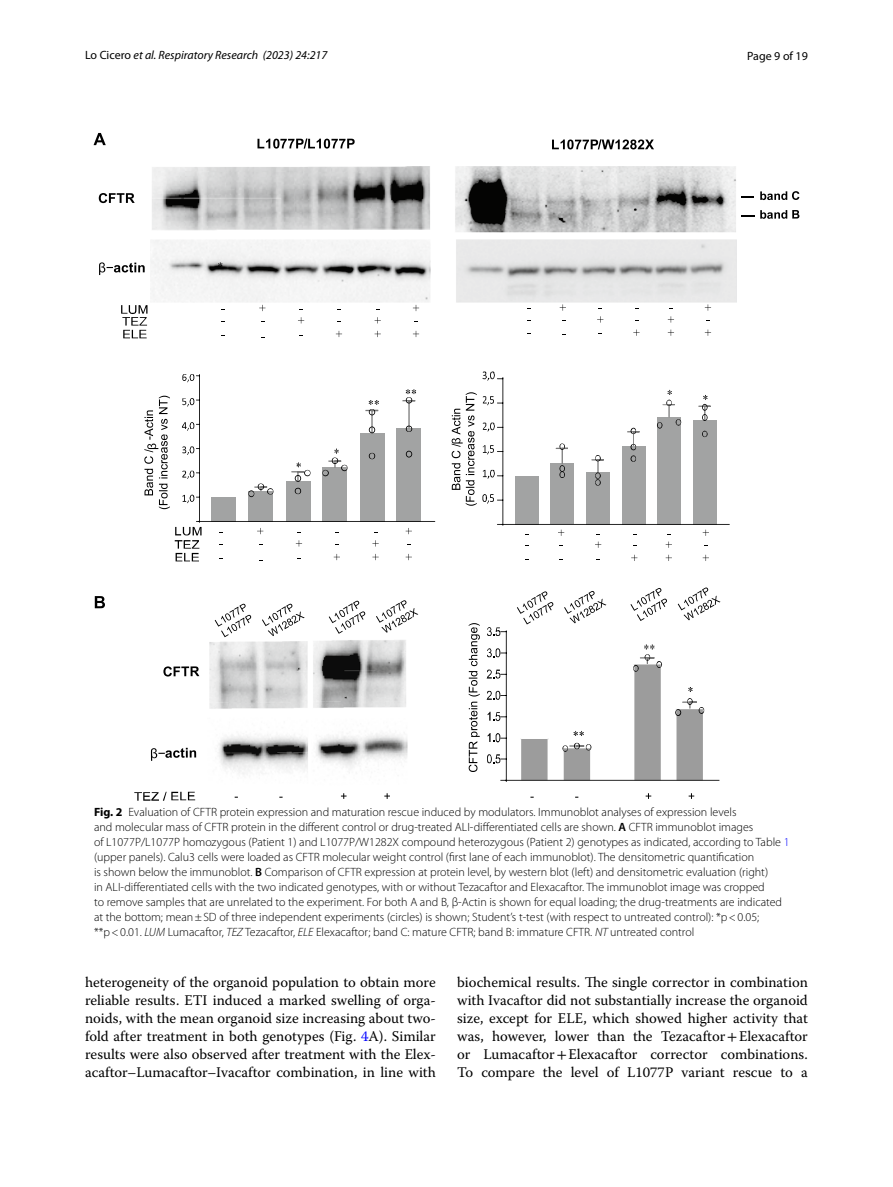
<style>
.page{position:relative;width:893px;height:1187px;background:#fff}
.page>*{position:absolute;margin:0;border:0;box-sizing:border-box;transform-origin:0 0}
.t1{font:14.7px/18px "Warnock Pro";color:#000;text-align:justify}
.t2{font:300 12px/15px "Myriad Pro";color:#000}
.t3{font:italic 12px "Myriad Pro";color:#000}
.t4{font:12px "Myriad Pro";color:#000}
.s1{font-style:normal}
.s2{font-weight:700}
.s3{font-weight:600}
.s4{color:#00f}
.s5{font-style:italic}
.s6{font-family:"STIX"}
</style>
<div class="page">
<img style="left:151px;top:166px;width:585px;height:616px">
<svg style="left:257px;top:138px;width:98px;height:11px"></svg>
<svg style="left:558px;top:529px;width:6px;height:7px"></svg>
<svg style="left:595px;top:541px;width:6px;height:7px"></svg>
<svg style="left:631px;top:554px;width:6px;height:7px"></svg>
<svg style="left:666px;top:541px;width:6px;height:7px"></svg>
<svg style="left:666px;top:554px;width:6px;height:7px"></svg>
<svg style="left:703px;top:529px;width:6px;height:7px"></svg>
<svg style="left:703px;top:554px;width:6px;height:7px"></svg>
<svg style="left:741px;top:215px;width:13px;height:1px"></svg>
<svg style="left:760px;top:210px;width:39px;height:9px"></svg>
<svg style="left:741px;top:196px;width:13px;height:2px"></svg>
<svg style="left:760px;top:191px;width:39px;height:9px"></svg>
<svg style="left:99px;top:193px;width:36px;height:10px"></svg>
<svg style="left:99px;top:262px;width:46px;height:13px"></svg>
<svg style="left:552px;top:139px;width:102px;height:10px"></svg>
<svg style="left:218px;top:262px;width:4px;height:5px"></svg>
<svg style="left:94px;top:133px;width:12px;height:12px"></svg>
<svg style="left:95px;top:596px;width:10px;height:12px"></svg>
<svg style="left:163px;top:666px;width:36px;height:10px"></svg>
<svg style="left:151px;top:747px;width:45px;height:13px"></svg>
<svg style="left:215px;top:603px;width:36px;height:34px"></svg>
<svg style="left:262px;top:603px;width:43px;height:33px"></svg>
<svg style="left:329px;top:600px;width:36px;height:33px"></svg>
<svg style="left:376px;top:600px;width:42px;height:32px"></svg>
<svg style="left:134px;top:791px;width:61px;height:9px"></svg>
<svg style="left:646px;top:793px;width:5px;height:5px"></svg>
<svg style="left:689px;top:793px;width:5px;height:5px"></svg>
<svg style="left:469px;top:623px;width:11px;height:149px"></svg>
<svg style="left:573px;top:730px;width:11px;height:6px"></svg>
<svg style="left:688px;top:687px;width:5px;height:5px"></svg>
<svg style="left:341px;top:793px;width:6px;height:5px"></svg>
<svg style="left:384px;top:793px;width:6px;height:5px"></svg>
<svg style="left:517px;top:591px;width:36px;height:33px"></svg>
<svg style="left:564px;top:591px;width:42px;height:32px"></svg>
<svg style="left:630px;top:588px;width:37px;height:33px"></svg>
<svg style="left:678px;top:587px;width:42px;height:33px"></svg>
<svg style="left:144px;top:374px;width:291px;height:187px"></svg>
<div style="left:693px;top:419px;width:23px;height:105px;background:#a2a3a3"></div>
<div style="left:657px;top:416px;width:24px;height:108px;background:#a2a3a3"></div>
<div style="left:622px;top:445px;width:23px;height:79px;background:#a2a3a3"></div>
<div style="left:586px;top:472px;width:24px;height:52px;background:#a2a3a3"></div>
<div style="left:550px;top:463px;width:24px;height:61px;background:#a2a3a3"></div>
<div style="left:515px;top:476px;width:23px;height:48px;background:#a2a3a3"></div>
<hr style="left:502px;top:524px;width:228px;height:1px;background:#000">
<svg style="left:452px;top:371px;width:51px;height:154px"></svg>
<svg style="left:702px;top:430px;width:6px;height:7px"></svg>
<svg style="left:627px;top:427px;width:12px;height:35px"></svg>
<svg style="left:591px;top:455px;width:13px;height:30px"></svg>
<svg style="left:556px;top:443px;width:12px;height:35px"></svg>
<svg style="left:657px;top:390px;width:24px;height:38px"></svg>
<svg style="left:698px;top:395px;width:13px;height:26px"></svg>
<svg style="left:520px;top:739px;width:29px;height:40px"></svg>
<hr style="left:505px;top:779px;width:214px;height:1px;background:#000">
<hr style="left:506px;top:630px;width:1px;height:152px;background:#000">
<svg style="left:487px;top:754px;width:20px;height:9px"></svg>
<svg style="left:488px;top:733px;width:19px;height:9px"></svg>
<svg style="left:488px;top:711px;width:19px;height:10px"></svg>
<svg style="left:487px;top:690px;width:20px;height:9px"></svg>
<svg style="left:487px;top:669px;width:20px;height:9px"></svg>
<svg style="left:487px;top:648px;width:20px;height:9px"></svg>
<svg style="left:487px;top:627px;width:20px;height:9px"></svg>
<svg style="left:633px;top:644px;width:29px;height:136px"></svg>
<svg style="left:675px;top:698px;width:29px;height:82px"></svg>
<svg style="left:562px;top:742px;width:29px;height:38px"></svg>
<svg style="left:259px;top:305px;width:6px;height:6px"></svg>
<svg style="left:298px;top:317px;width:6px;height:6px"></svg>
<svg style="left:336px;top:331px;width:6px;height:6px"></svg>
<svg style="left:375px;top:317px;width:6px;height:6px"></svg>
<svg style="left:375px;top:331px;width:6px;height:6px"></svg>
<svg style="left:413px;top:305px;width:6px;height:6px"></svg>
<svg style="left:413px;top:331px;width:6px;height:6px"></svg>
<svg style="left:121px;top:305px;width:26px;height:33px"></svg>
<svg style="left:560px;top:304px;width:6px;height:7px"></svg>
<svg style="left:597px;top:316px;width:6px;height:6px"></svg>
<svg style="left:633px;top:329px;width:7px;height:7px"></svg>
<svg style="left:668px;top:316px;width:6px;height:6px"></svg>
<svg style="left:668px;top:329px;width:6px;height:7px"></svg>
<svg style="left:705px;top:304px;width:6px;height:7px"></svg>
<svg style="left:705px;top:329px;width:6px;height:7px"></svg>
<p class="t3" style="left:85px;top:48px;width:244px"><span class="s1">Lo Cicero</span> et al. Respiratory Research (2023) 24:217</p>
<p class="t4" style="left:747px;top:48px;width:62px">Page 9 of 19</p>
<p class="t2" style="left:94px;top:804px;width:697px"><span class="s2">Fig. 2</span> Evaluation of CFTR protein expression and maturation rescue induced by modulators. Immunoblot analyses of expression levels<br>and molecular mass of CFTR protein in the different control or drug-treated ALI-differentiated cells are shown. <span class="s3">A</span> CFTR immunoblot images<br>of L1077P/L1077P homozygous (Patient 1) and L1077P/W1282X compound heterozygous (Patient 2) genotypes as indicated, according to Table <span class="s4">1 </span>(upper panels). Calu3 cells were loaded as CFTR molecular weight control (first lane of each immunoblot). The densitometric quantification<br>is shown below the immunoblot. <span class="s3">B</span> Comparison of CFTR expression at protein level, by western blot (left) and densitometric evaluation (right)<br>in ALI-differentiated cells with the two indicated genotypes, with or without Tezacaftor and Elexacaftor. The immunoblot image was cropped<br>to remove samples that are unrelated to the experiment. For both A and B, β-Actin is shown for equal loading; the drug-treatments are indicated at the bottom; mean±SD of three independent experiments (circles) is shown; Student’s t-test (with respect to untreated control): *p&lt;0.05; **p&lt;0.01. <span class="s5">LUM</span> Lumacaftor, <span class="s5">TEZ</span> Tezacaftor, <span class="s5">ELE</span> Elexacaftor; band C: mature CFTR; band B: immature CFTR. <span class="s5">NT</span> untreated control</p>
<p class="t1" style="left:85px;top:972px;width:352px">heterogeneity of the organoid population to obtain more reliable results. ETI induced a marked swelling of orga&shy;noids, with the mean organoid size increasing about two&shy;fold after treatment in both genotypes (Fig. <span class="s4">4</span>A). Similar results were also observed after treatment with the Elex&shy;acaftor–Lumacaftor–Ivacaftor combination, in line with</p>
<p class="t1" style="left:457px;top:972px;width:352px">biochemical results. The single corrector in combination with Ivacaftor did not substantially increase the organoid size, except for ELE, which showed higher activity that was, however, lower than the Tezacaftor<span class="s6">+</span>Elexacaftor or Lumacaftor<span class="s6">+</span>Elexacaftor corrector combinations.<br>To compare the level of L1077P variant rescue to a</p>
</div>
